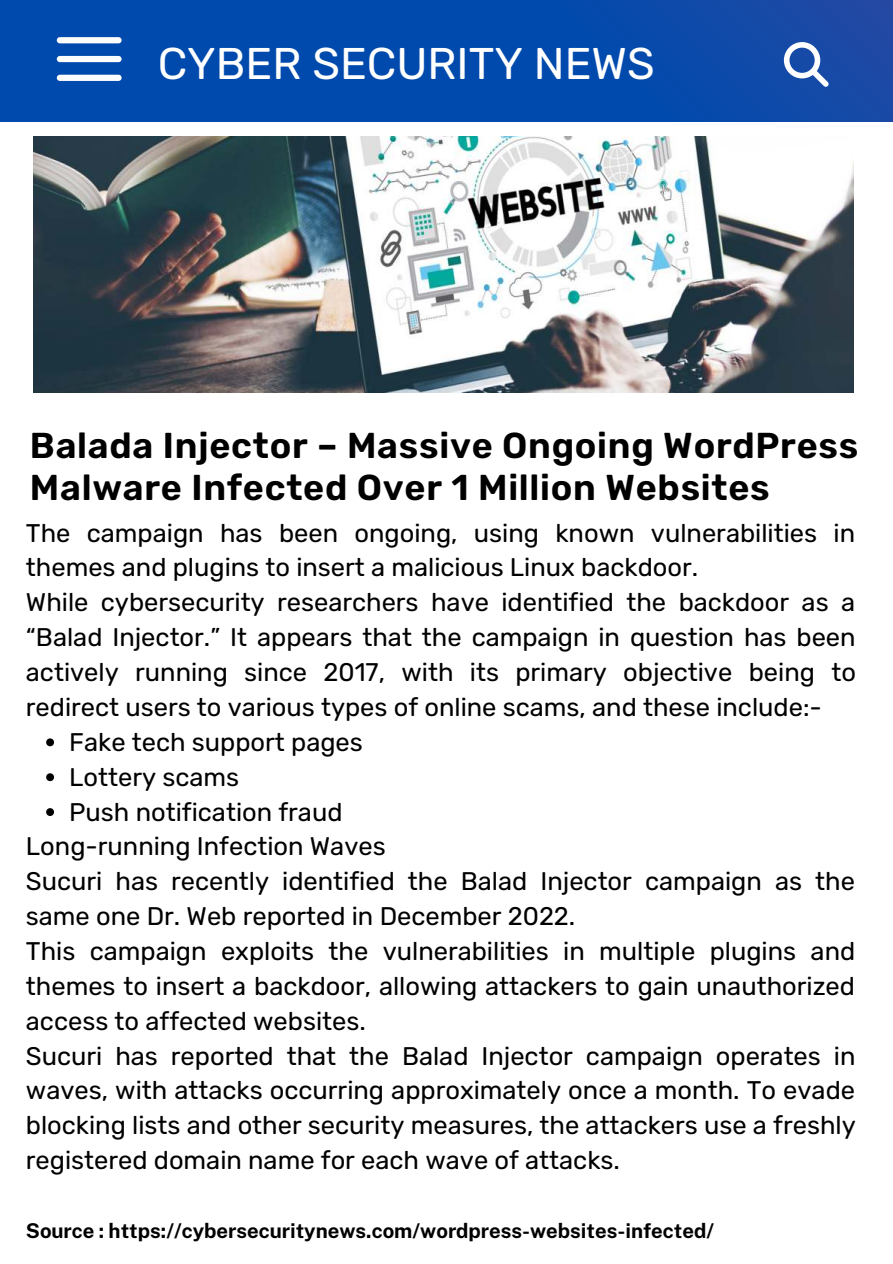
<style>
.page{position:relative;width:893px;height:1264px;background:#fff}
.page>*{position:absolute;margin:0;border:0;box-sizing:border-box;transform-origin:0 0}
.t1{font:44.4px "Rubik";color:#fff}
.t2{font:600 36px/42.8px "Rubik";letter-spacing:.02em;color:#000}
.t3{font:25.5px/34.8px "Rubik";color:#000}
.t4{font:700 20.4px "Public Sans";color:#000}
</style>
<div class="page">
<img style="left:33px;top:136px;width:820px;height:257px">
<div style="left:0;top:0;width:892px;height:121px;background:linear-gradient(to right,#004baf,#114aa8)"></div>
<div style="left:57px;top:37px;width:65px;height:6px;background:#fff;border-radius:3px"></div>
<div style="left:57px;top:56px;width:65px;height:6px;background:#fff;border-radius:3px"></div>
<div style="left:57px;top:75px;width:65px;height:6px;background:#fff;border-radius:3px"></div>
<svg style="left:783px;top:42px;width:45px;height:45px"></svg>
<svg style="left:46px;top:738px;width:8px;height:8px"></svg>
<svg style="left:46px;top:773px;width:8px;height:8px"></svg>
<svg style="left:46px;top:808px;width:8px;height:8px"></svg>
<h1 class="t1" style="left:158px;top:39px;width:498px">CYBER SECURITY NEWS</h1>
<h2 class="t2" style="left:30px;top:425px;width:829px">Balada Injector – Massive Ongoing WordPress<br>Malware Infected Over 1 Million Websites</h2>
<p class="t3" style="left:26px;top:516px;width:831px">The campaign has been ongoing, using known vulnerabilities in themes and plugins to insert a malicious Linux backdoor.<br>While cybersecurity researchers have identified the backdoor as a “Balad Injector.” It appears that the campaign in question has been actively running since 2017, with its primary objective being to redirect users to various types of online scams, and these include:-</p>
<p class="t3" style="left:69px;top:725px;width:295px">Fake tech support pages<br>Lottery scams<br>Push notification fraud</p>
<p class="t3" style="left:26px;top:829px;width:831px">Long-running Infection Waves<br>Sucuri has recently identified the Balad Injector campaign as the same one Dr. Web reported in December 2022.<br>This campaign exploits the vulnerabilities in multiple plugins and themes to insert a backdoor, allowing attackers to gain unauthorized access to affected websites.<br>Sucuri has reported that the Balad Injector campaign operates in waves, with attacks occurring approximately once a month. To evade blocking lists and other security measures, the attackers use a freshly registered domain name for each wave of attacks.</p>
<p class="t4" style="left:26px;top:1215px;width:689px">Source : https://cybersecuritynews.com/wordpress-websites-infected/</p>
</div>
